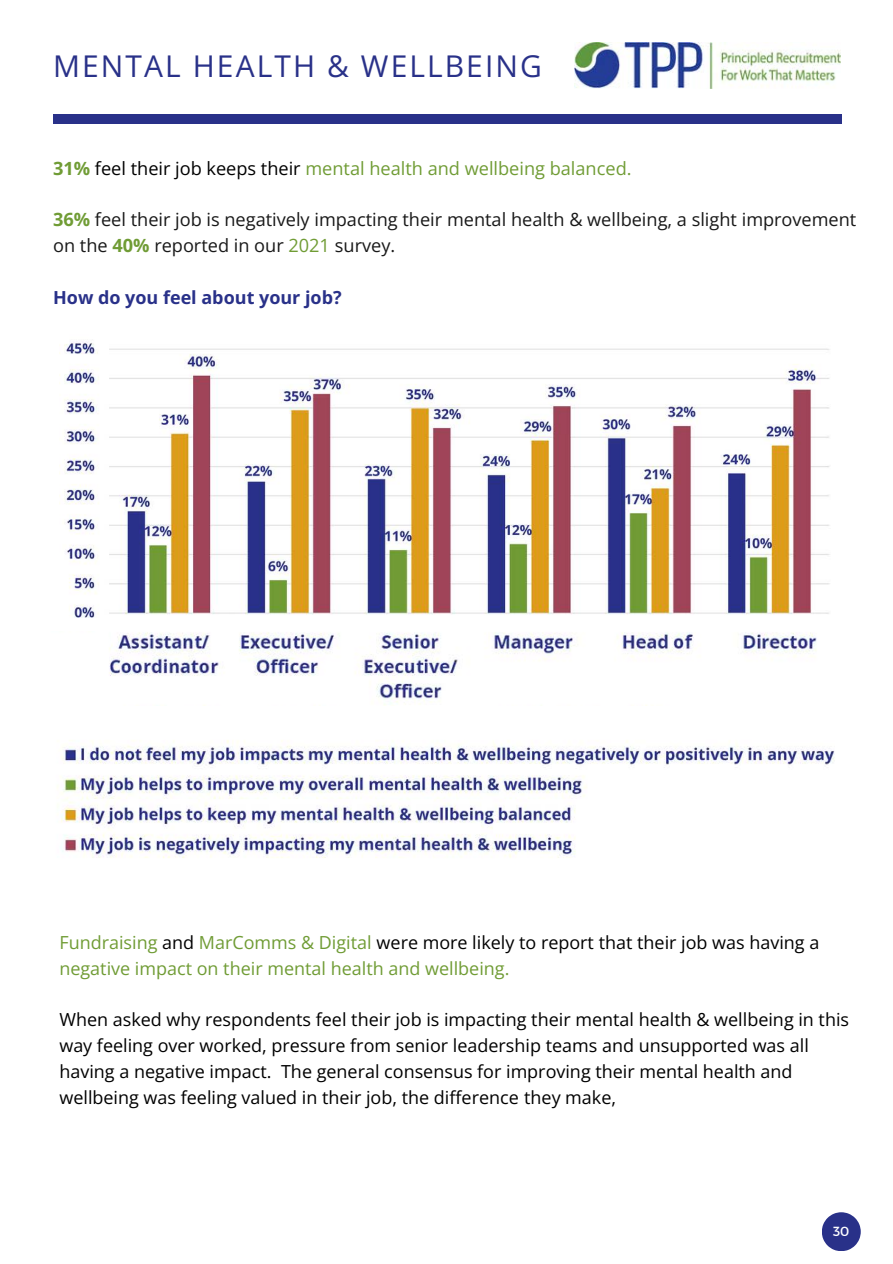
<style>
.page{position:relative;width:893px;height:1264px;background:#fff}
.page>*{position:absolute;margin:0;border:0;box-sizing:border-box;transform-origin:0 0}
.t1{font:30px "Open Sans";letter-spacing:.07em;color:#293189}
.t2{font:18.15px/25.8px "Open Sans";color:#191919}
.t3{font:18.15px "Open Sans";color:#709c35}
.t4{font:18px/25.8px "Open Sans";color:#000}
.t5{font:18px/25.8px "Open Sans";color:#709c35}
.t6{font:700 18px "Open Sans";color:#293189}
.t7{font:13.2px "Montserrat";color:#fff}
.s1{font-weight:700}
.s2{color:#000}
.s3{font-weight:700;color:#709c35}
.s4{color:#709c35}
</style>
<div class="page">
<svg style="left:822px;top:1212px;width:38px;height:39px"></svg>
<div style="left:53px;top:115px;width:788px;height:9px;background:#293189"></div>
<img style="left:574px;top:43px;width:266px;height:46px">
<img style="left:109px;top:632px;width:708px;height:73px">
<img style="left:59px;top:342px;width:771px;height:276px">
<img style="left:57px;top:740px;width:778px;height:118px">
<p class="t1" style="left:53px;top:45px;width:490px">MENTAL HEALTH &amp; WELLBEING</p>
<p class="t3" style="left:53px;top:155px;width:580px"><span class="s1">31%</span> <span class="s2">feel their job keeps their</span> mental health and wellbeing balanced.</p>
<p class="t2" style="left:53px;top:206px;width:804px"><span class="s3">36%</span> feel their job is negatively impacting their mental health &amp; wellbeing, a slight improvement on the <span class="s3">40%</span> reported in our <span class="s4">2021</span> survey.</p>
<p class="t6" style="left:53px;top:285px;width:290px">How do you feel about your job?</p>
<p class="t5" style="left:59px;top:928px;width:761px">Fundraising <span class="s2">and</span> MarComms &amp; Digital <span class="s2">were more likely to report that their job was having a </span>negative impact on their mental health and wellbeing.</p>
<p class="t4" style="left:59px;top:1006px;width:791px">When asked why respondents feel their job is impacting their mental health &amp; wellbeing in this way feeling over worked, pressure from senior leadership teams and unsupported was all having a negative impact. The general consensus for improving their mental health and wellbeing was feeling valued in their job, the difference they make,</p>
<p class="t7" style="left:832px;top:1222px;width:18px">30</p>
</div>
